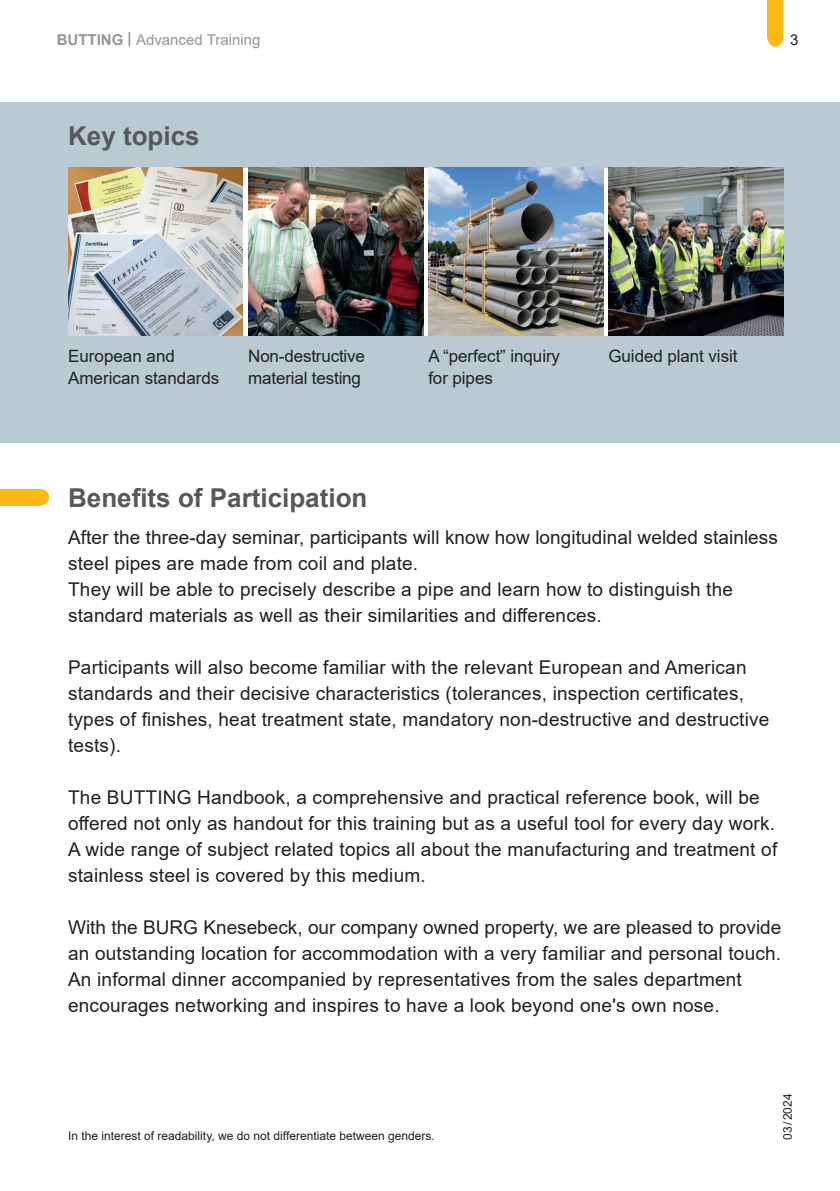
<style>
.page{position:relative;width:840px;height:1191px;background:#fff}
.page>*{position:absolute;margin:0;border:0;box-sizing:border-box;transform-origin:0 0}
.t1{font:700 26px "Arial";color:#57585a}
.t2{font:19px/26px "Arial";letter-spacing:.01em;color:#231f20}
.t3{font:17px/22px "Arial";letter-spacing:-.005em;color:#231f20}
.t4{font:15px "Arial";color:#939598}
.t5{font:15px "Arial";color:#231f20}
.t6{font:12px "Arial";color:#231f20}
.s1{font-weight:700}
</style>
<div class="page">
<div style="left:767px;top:0;width:15px;height:38px;background:#fcb814"></div>
<div style="left:767px;top:29px;width:15px;height:18px;background:#fcb814;border-radius:50%"></div>
<div style="left:0;top:102px;width:839px;height:340px;background:#bacad2"></div>
<svg style="left:243px;top:168px;width:365px;height:167px;background:#e2e3e4"></svg>
<img style="left:608px;top:168px;width:174px;height:167px">
<img style="left:428px;top:168px;width:174px;height:167px">
<img style="left:248px;top:168px;width:175px;height:167px">
<img style="left:68px;top:168px;width:175px;height:167px">
<div style="left:0;top:489px;width:40px;height:16px;background:#fcb814"></div>
<div style="left:31px;top:489px;width:18px;height:16px;background:#fcb814;border-radius:50%"></div>
<p class="t4" style="left:57px;top:30px;width:205px"><span class="s1">BUTTING |</span> Advanced Training</p>
<p class="t5" style="left:789px;top:30px;width:10px">3</p>
<h1 class="t1" style="left:68px;top:117px;width:133px">Key topics</h1>
<p class="t3" style="left:68px;top:345px;width:153px">European and<br>American standards</p>
<p class="t3" style="left:248px;top:345px;width:118px">Non-destructive material testing</p>
<p class="t3" style="left:428px;top:345px;width:133px">A “perfect” inquiry for pipes</p>
<p class="t3" style="left:608px;top:345px;width:130px">Guided plant visit</p>
<h1 class="t1" style="left:68px;top:479px;width:301px">Benefits of Participation</h1>
<p class="t2" style="left:68px;top:524px;width:711px">After the three-day seminar, participants will know how longitudinal welded stainless steel pipes are made from coil and plate.<br>They will be able to precisely describe a pipe and learn how to distinguish the standard materials as well as their similarities and differences.</p>
<p class="t2" style="left:68px;top:654px;width:702px">Participants will also become familiar with the relevant European and American standards and their decisive characteristics (tolerances, inspection certificates, types of finishes, heat treatment state, mandatory non-destructive and destructive tests).</p>
<p class="t2" style="left:68px;top:784px;width:710px">The BUTTING Handbook, a comprehensive and practical reference book, will be offered not only as handout for this training but as a useful tool for every day work.<br>A wide range of subject related topics all about the manufacturing and treatment of stainless steel is covered by this medium.</p>
<p class="t2" style="left:68px;top:914px;width:714px">With the BURG Knesebeck, our company owned property, we are pleased to provide an outstanding location for accommodation with a very familiar and personal touch.<br>An informal dinner accompanied by representatives from the sales department encourages networking and inspires to have a look beyond one's own nose.</p>
<p class="t6" style="left:68px;top:1127px;width:368px">In the interest of readability, we do not differentiate between genders.</p>
<p class="t6" style="left:779px;top:1140px;width:48px;rotate:-90deg">03/2024</p>
</div>
